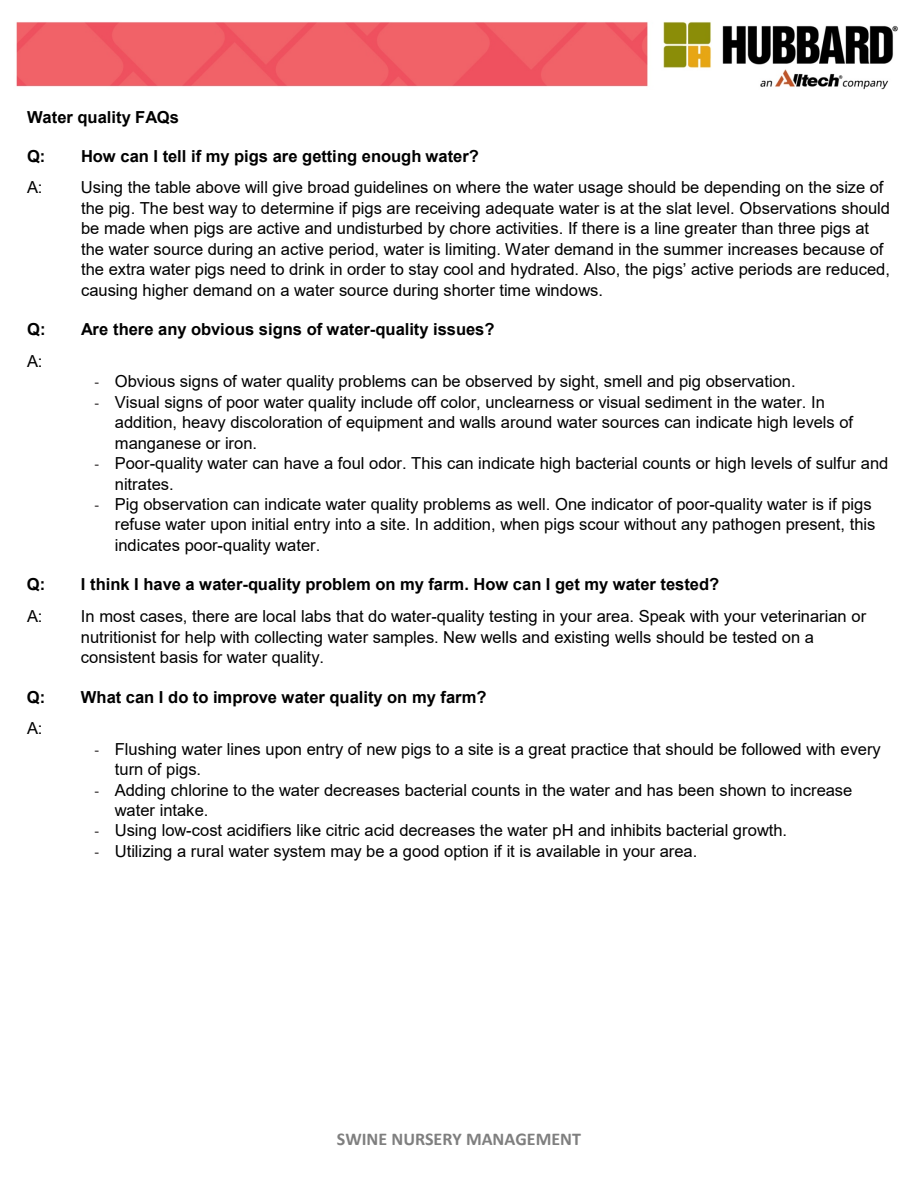
<style>
.page{position:relative;width:918px;height:1188px;background:#fff}
.page>*{position:absolute;margin:0;border:0;box-sizing:border-box;transform-origin:0 0}
.t1{font:700 18px "Calibri";color:#7f7f7f}
.t2{font:16.5px/20.4px "Arial";color:#000}
.t3{font:700 16.5px "Arial";color:#000}
.s1{font-family:"Frutiger LT Std";font-size:14.25px;color:#231f20}
</style>
<div class="page">
<img style="left:16px;top:21px;width:882px;height:69px">
<p class="t3" style="left:27px;top:106px;width:154px">Water quality FAQs</p>
<p class="t3" style="left:27px;top:144px;width:20px">Q:</p>
<p class="t3" style="left:81px;top:144px;width:400px">How can I tell if my pigs are getting enough water?</p>
<p class="t2" style="left:27px;top:177px;width:17px">A:</p>
<p class="t2" style="left:81px;top:177px;width:811px">Using the table above will give broad guidelines on where the water usage should be depending on the size of the pig. The best way to determine if pigs are receiving adequate water is at the slat level. Observations should be made when pigs are active and undisturbed by chore activities. If there is a line greater than three pigs at the water source during an active period, water is limiting. Water demand in the summer increases because of the extra water pigs need to drink in order to stay cool and hydrated. Also, the pigs’ active periods are reduced, causing higher demand on a water source during shorter time windows.</p>
<p class="t3" style="left:27px;top:318px;width:20px">Q:</p>
<p class="t3" style="left:81px;top:318px;width:415px">Are there any obvious signs of water-quality issues?</p>
<p class="t2" style="left:27px;top:351px;width:17px">A:</p>
<p class="t2" style="left:94px;top:371px;width:703px"><span class="s1">-</span> Obvious signs of water quality problems can be observed by sight, smell and pig observation.</p>
<p class="t2" style="left:115px;top:392px;width:740px;text-indent:-20px"><span class="s1">-</span> Visual signs of poor water quality include off color, unclearness or visual sediment in the water. In addition, heavy discoloration of equipment and walls around water sources can indicate high levels of manganese or iron.</p>
<p class="t2" style="left:115px;top:453px;width:775px;text-indent:-20px"><span class="s1">-</span> Poor-quality water can have a foul odor. This can indicate high bacterial counts or high levels of sulfur and nitrates.</p>
<p class="t2" style="left:115px;top:494px;width:762px;text-indent:-20px"><span class="s1">-</span> Pig observation can indicate water quality problems as well. One indicator of poor-quality water is if pigs refuse water upon initial entry into a site. In addition, when pigs scour without any pathogen present, this indicates poor-quality water.</p>
<p class="t3" style="left:27px;top:573px;width:20px">Q:</p>
<p class="t3" style="left:81px;top:573px;width:640px">I think I have a water-quality problem on my farm. How can I get my water tested?</p>
<p class="t2" style="left:27px;top:606px;width:17px">A:</p>
<p class="t2" style="left:81px;top:606px;width:787px">In most cases, there are local labs that do water-quality testing in your area. Speak with your veterinarian or nutritionist for help with collecting water samples. New wells and existing wells should be tested on a consistent basis for water quality.</p>
<p class="t3" style="left:27px;top:685px;width:20px">Q:</p>
<p class="t3" style="left:81px;top:685px;width:407px">What can I do to improve water quality on my farm?</p>
<p class="t2" style="left:27px;top:718px;width:17px">A:</p>
<p class="t2" style="left:115px;top:738px;width:768px;text-indent:-20px"><span class="s1">-</span> Flushing water lines upon entry of new pigs to a site is a great practice that should be followed with every turn of pigs.</p>
<p class="t2" style="left:115px;top:779px;width:739px;text-indent:-20px"><span class="s1">-</span> Adding chlorine to the water decreases bacterial counts in the water and has been shown to increase water intake.</p>
<p class="t2" style="left:94px;top:820px;width:694px"><span class="s1">-</span> Using low-cost acidifiers like citric acid decreases the water pH and inhibits bacterial growth.</p>
<p class="t2" style="left:94px;top:841px;width:604px"><span class="s1">-</span> Utilizing a rural water system may be a good option if it is available in your area.</p>
<p class="t1" style="left:337px;top:1126px;width:245px">SWINE NURSERY MANAGEMENT</p>
</div>
